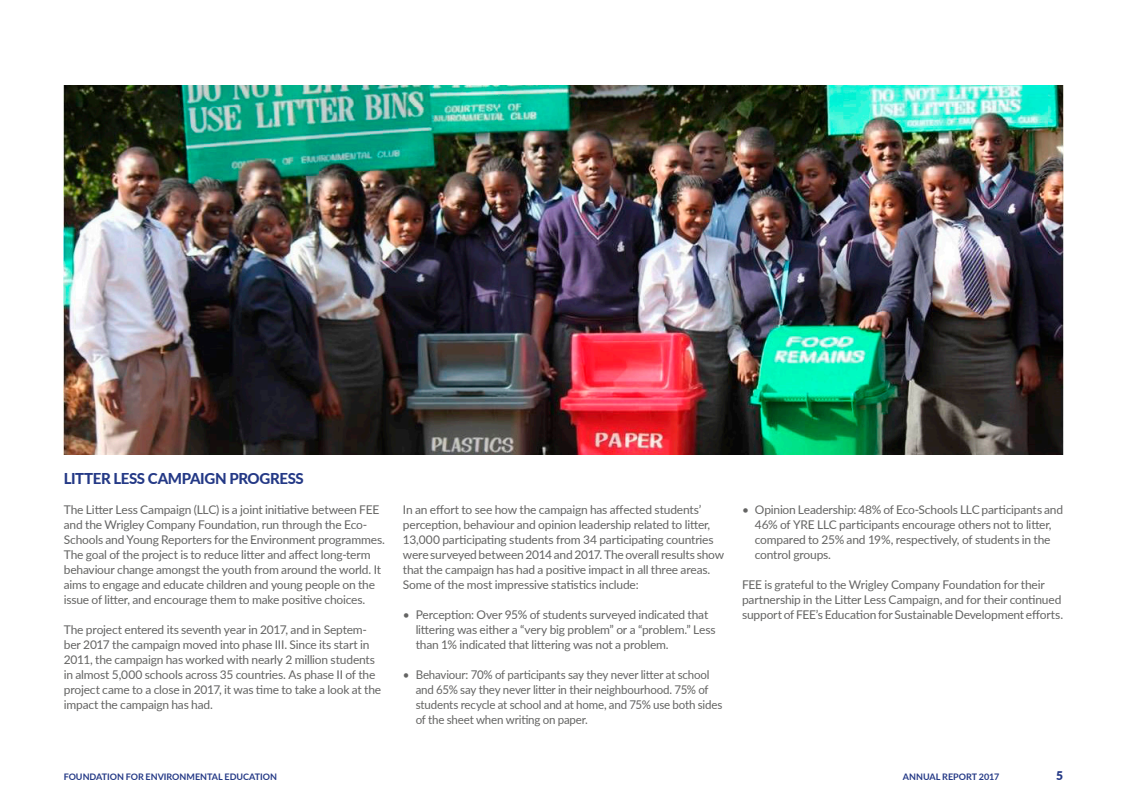
<style>
.page{position:relative;width:1127px;height:808px;background:#fff}
.page>*{position:absolute;margin:0;border:0;box-sizing:border-box;transform-origin:0 0}
.t1{font:800 15px "Lato";letter-spacing:-.025em;color:#243986}
.t2{font:12px/15px "Lato";letter-spacing:-.015em;color:#646463}
.t3{font:12px/15px "Lato";letter-spacing:-.015em;color:#646463;scale:.96 1}
.t4{font:900 12px "Lato";color:#243986}
.t5{font:700 9px "Lato";color:#243986}
</style>
<div class="page">
<img style="left:64px;top:85px;width:999px;height:369px">
<p class="t1" style="left:64px;top:467px;width:242px">LITTER LESS CAMPAIGN PROGRESS</p>
<p class="t2" style="left:64px;top:502px;width:323px">The Litter Less Campaign (LLC) is a joint initiative between FEE and the Wrigley Company Foundation, run through the Eco-Schools and Young Reporters for the Environment programmes.<br>The goal of the project is to reduce litter and affect long-term behaviour change amongst the youth from around the world. It aims to engage and educate children and young people on the issue of litter, and encourage them to make positive choices.</p>
<p class="t2" style="left:64px;top:622px;width:319px">The project entered its seventh year in 2017, and in Septem&shy;ber 2017 the campaign moved into phase III. Since its start in 2011, the campaign has worked with nearly 2 million students in almost 5,000 schools across 35 countries. As phase II of the project came to a close in 2017, it was time to take a look at the impact the campaign has had.</p>
<p class="t2" style="left:403px;top:502px;width:323px">In an effort to see how the campaign has affected students’ perception, behaviour and opinion leadership related to litter, 13,000 participating students from 34 participating countries were surveyed between 2014 and 2017. The overall results show that the campaign has had a positive impact in all three areas.<br>Some of the most impressive statistics include:</p>
<p class="t2" style="left:416px;top:607px;width:301px;text-indent:-13px">• Perception: Over 95% of students surveyed indicated that littering was either a “very big problem” or a “problem.” Less than 1% indicated that littering was not a problem.</p>
<p class="t3" style="left:416px;top:667px;width:321px;text-indent:-13px">• Behaviour: 70% of participants say they never litter at school and 65% say they never litter in their neighbourhood. 75% of students recycle at school and at home, and 75% use both sides of the sheet when writing on paper.</p>
<p class="t2" style="left:755px;top:502px;width:310px;text-indent:-13px">• Opinion Leadership: 48% of Eco-Schools LLC participants and 46% of YRE LLC participants encourage others not to litter, compared to 25% and 19%, respectively, of students in the control groups.</p>
<p class="t2" style="left:742px;top:577px;width:323px">FEE is grateful to the Wrigley Company Foundation for their partnership in the Litter Less Campaign, and for their continued support of FEE’s Education for Sustainable Development efforts.</p>
<p class="t5" style="left:64px;top:770px;width:215px">FOUNDATION FOR ENVIRONMENTAL EDUCATION</p>
<p class="t5" style="left:903px;top:770px;width:98px">ANNUAL REPORT 2017</p>
<p class="t4" style="left:1056px;top:766px;width:8px">5</p>
</div>
